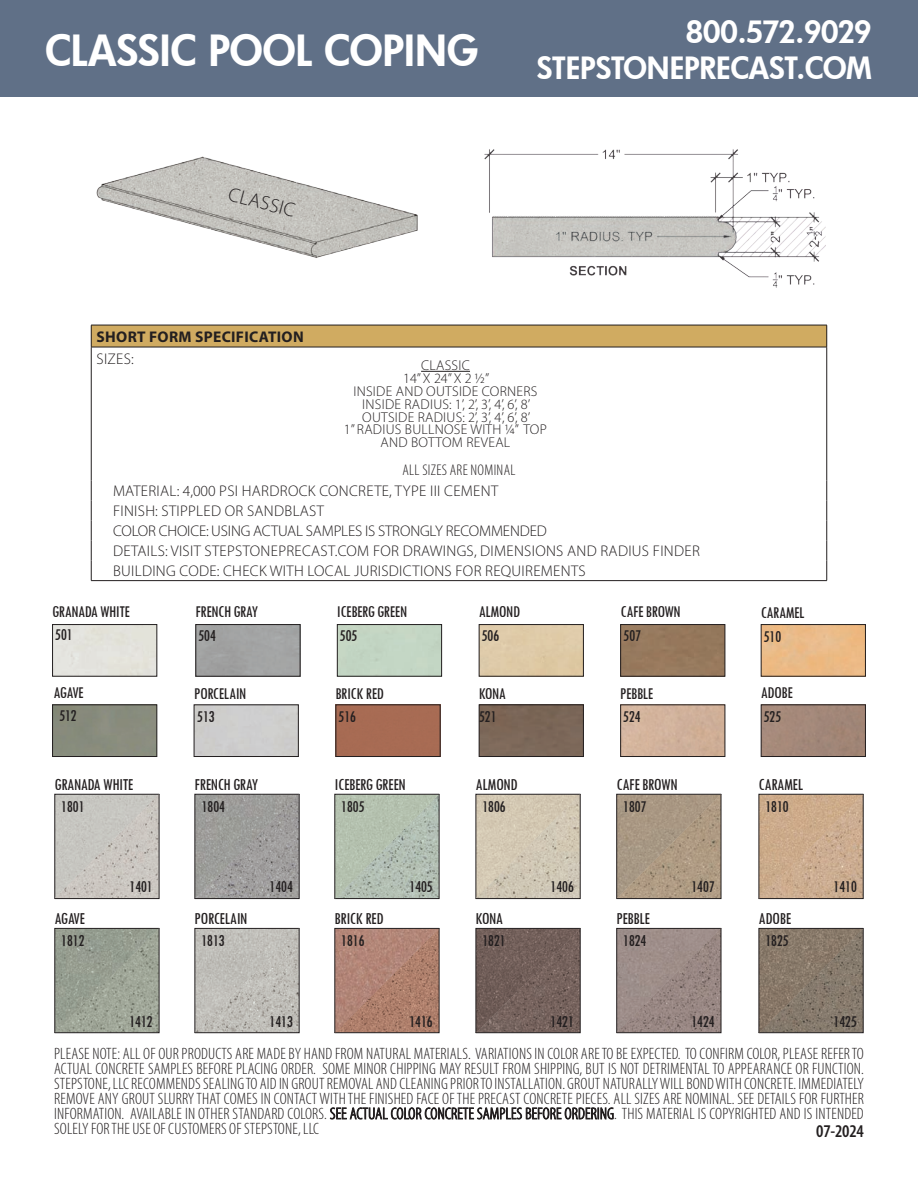
<style>
.page{position:relative;width:918px;height:1188px;background:#fff}
.page>*{position:absolute;margin:0;border:0;box-sizing:border-box;transform-origin:0 0}
.t1{font:800 42px "Futura";color:#fff}
.t2{font:800 30px/36px "Futura";letter-spacing:-.005em;color:#fff;text-align:right}
.t3{font:300 19.95px "Myriad Pro";color:#231f20}
.t4{font:600 condensed 18px "Myriad Pro";letter-spacing:-.01em;color:#231f20}
.t5{font:condensed 17.4px "Tw Cen";letter-spacing:-.025em;color:#231f20}
.t6{font:condensed 17.1px "Tw Cen";letter-spacing:-.025em;color:#231f20}
.t7{font:300 condensed 16.5px/15px "Myriad Pro";letter-spacing:.01em;color:#231f20;text-align:justify}
.t8{font:300 15.45px "Myriad Pro";letter-spacing:.02em;color:#231f20}
.t9{font:300 15.45px "Myriad Pro";letter-spacing:-.01em;color:#231f20}
.t10{font:700 15.45px "Myriad Pro";letter-spacing:.02em;color:#231f20}
.t11{font:300 condensed 15.45px "Myriad Pro";letter-spacing:.02em;color:#231f20}
.t12{font:300 14.25px/12.9px "Myriad Pro";letter-spacing:.02em;color:#231f20;text-align:center}
</style>
<div class="page">
<div style="left:0;top:0;width:918px;height:97px;background:#607087"></div>
<img style="left:484px;top:149px;width:341px;height:139px">
<img style="left:96px;top:156px;width:322px;height:102px">
<div style="left:91px;top:325px;width:736px;height:22px;background:#d0ab61"></div>
<hr style="left:91px;top:325px;width:736px;height:1px;background:#231f20">
<svg style="left:91px;top:325px;width:1px;height:22px"></svg>
<svg style="left:826px;top:325px;width:1px;height:22px"></svg>
<hr style="left:91px;top:347px;width:1px;height:134px;background:#231f20">
<hr style="left:826px;top:347px;width:1px;height:134px;background:#231f20">
<svg style="left:91px;top:481px;width:1px;height:99px"></svg>
<svg style="left:826px;top:481px;width:1px;height:99px"></svg>
<hr style="left:91px;top:580px;width:736px;height:1px;background:#231f20">
<hr style="left:91px;top:347px;width:736px;height:1px;background:#231f20">
<div style="left:479px;top:624px;width:105px;height:53px;border:1px solid #231f20"></div>
<div style="left:52px;top:624px;width:105px;height:53px;border:1px solid #231f20"></div>
<div style="left:622px;top:626px;width:101px;height:49px;background:#96795d"></div>
<div style="left:620px;top:624px;width:105px;height:53px;border:1px solid #231f20"></div>
<div style="left:195px;top:624px;width:105px;height:53px;border:1px solid #231f20"></div>
<div style="left:337px;top:624px;width:105px;height:53px;border:1px solid #231f20"></div>
<div style="left:52px;top:704px;width:105px;height:53px;border:1px solid #231f20"></div>
<div style="left:338px;top:706px;width:101px;height:49px;background:#a86b53"></div>
<div style="left:336px;top:704px;width:105px;height:53px;border:1px solid #231f20"></div>
<div style="left:761px;top:624px;width:105px;height:53px;border:1px solid #231f20"></div>
<div style="left:620px;top:704px;width:105px;height:53px;border:1px solid #231f20"></div>
<div style="left:194px;top:704px;width:105px;height:53px;border:1px solid #231f20"></div>
<div style="left:481px;top:706px;width:101px;height:49px;background:#7b6758"></div>
<div style="left:479px;top:704px;width:105px;height:53px;border:1px solid #231f20"></div>
<div style="left:761px;top:704px;width:105px;height:53px;border:1px solid #231f20"></div>
<svg style="left:54px;top:794px;width:106px;height:105px;background:#c1bfb9"></svg>
<svg style="left:475px;top:794px;width:106px;height:105px;background:#cbc1ae"></svg>
<svg style="left:194px;top:794px;width:106px;height:105px;background:#9a9997"></svg>
<svg style="left:616px;top:794px;width:106px;height:105px;background:#a6947f"></svg>
<svg style="left:758px;top:794px;width:106px;height:105px;background:#c6a78a"></svg>
<svg style="left:334px;top:794px;width:106px;height:105px;background:#adb8aa"></svg>
<svg style="left:475px;top:928px;width:106px;height:105px;background:#715f5a"></svg>
<svg style="left:54px;top:928px;width:106px;height:105px;background:#969c8f"></svg>
<svg style="left:616px;top:928px;width:106px;height:105px;background:#958581"></svg>
<svg style="left:194px;top:928px;width:106px;height:105px;background:#b9b8b2"></svg>
<svg style="left:758px;top:928px;width:106px;height:105px;background:#847769"></svg>
<svg style="left:334px;top:928px;width:106px;height:105px;background:#aa7f6f"></svg>
<hr style="left:421px;top:371px;width:49px;height:1px;background:#231f20">
<p class="t1" style="left:46px;top:22px;width:434px">CLASSIC POOL COPING</p>
<p class="t3" style="left:232px;top:183px;width:70px;rotate:15deg">CLASSIC</p>
<h2 class="t2" style="left:537px;top:13px;width:336px">800.572.9029<br>STEPSTONEPRECAST.COM</h2>
<p class="t10" style="left:97px;top:327px;width:209px">SHORT FORM SPECIFICATION</p>
<p class="t8" style="left:97px;top:350px;width:39px">SIZES:</p>
<p class="t12" style="left:421px;top:359px;width:50px">CLASSIC</p>
<p class="t12" style="left:403px;top:372px;width:88px">14” X 24” X 2 1/2”</p>
<p class="t12" style="left:353px;top:385px;width:186px">INSIDE AND OUTSIDE CORNERS</p>
<p class="t12" style="left:362px;top:398px;width:170px">INSIDE RADIUS: 1’, 2’, 3’, 4’, 6’, 8’</p>
<p class="t12" style="left:362px;top:411px;width:170px">OUTSIDE RADIUS: 2’, 3’, 4’, 6’, 8’</p>
<p class="t12" style="left:344px;top:424px;width:204px">1” RADIUS BULLNOSE WITH 1/4” TOP<br>AND BOTTOM REVEAL</p>
<p class="t11" style="left:402px;top:462px;width:115px">ALL SIZES ARE NOMINAL</p>
<p class="t8" style="left:113px;top:483px;width:387px">MATERIAL: 4,000 PSI HARDROCK CONCRETE, TYPE III CEMENT</p>
<p class="t8" style="left:113px;top:503px;width:212px">FINISH: STIPPLED OR SANDBLAST</p>
<p class="t9" style="left:113px;top:523px;width:435px">COLOR CHOICE: USING ACTUAL SAMPLES IS STRONGLY RECOMMENDED</p>
<p class="t8" style="left:113px;top:543px;width:588px">DETAILS: VISIT STEPSTONEPRECAST.COM FOR DRAWINGS, DIMENSIONS AND RADIUS FINDER</p>
<p class="t8" style="left:113px;top:563px;width:474px">BUILDING CODE: CHECK WITH LOCAL JURISDICTIONS FOR REQUIREMENTS</p>
<p class="t6" style="left:621px;top:602px;width:62px">CAFE BROWN</p>
<p class="t6" style="left:623px;top:625px;width:19px">507</p>
<p class="t6" style="left:52px;top:601px;width:79px">GRANADA WHITE</p>
<p class="t6" style="left:55px;top:625px;width:19px">501</p>
<p class="t6" style="left:479px;top:602px;width:43px">ALMOND</p>
<p class="t6" style="left:481px;top:625px;width:19px">506</p>
<p class="t6" style="left:195px;top:602px;width:64px">FRENCH GRAY</p>
<p class="t6" style="left:198px;top:625px;width:19px">504</p>
<p class="t6" style="left:337px;top:602px;width:72px">ICEBERG GREEN</p>
<p class="t6" style="left:340px;top:625px;width:19px">505</p>
<p class="t6" style="left:761px;top:603px;width:46px">CARAMEL</p>
<p class="t6" style="left:763px;top:626px;width:19px">510</p>
<p class="t6" style="left:54px;top:682px;width:32px">AGAVE</p>
<p class="t6" style="left:59px;top:706px;width:19px">512</p>
<p class="t6" style="left:194px;top:683px;width:54px">PORCELAIN</p>
<p class="t6" style="left:197px;top:707px;width:19px">513</p>
<p class="t6" style="left:335px;top:683px;width:50px">BRICK RED</p>
<p class="t6" style="left:338px;top:707px;width:19px">516</p>
<p class="t6" style="left:479px;top:683px;width:29px">KONA</p>
<p class="t6" style="left:479px;top:707px;width:19px">521</p>
<p class="t6" style="left:620px;top:683px;width:35px">PEBBLE</p>
<p class="t6" style="left:623px;top:707px;width:19px">524</p>
<p class="t6" style="left:761px;top:683px;width:34px">ADOBE</p>
<p class="t6" style="left:763px;top:706px;width:19px">525</p>
<p class="t5" style="left:55px;top:774px;width:80px">GRANADA WHITE</p>
<p class="t5" style="left:195px;top:774px;width:65px">FRENCH GRAY</p>
<p class="t5" style="left:335px;top:774px;width:73px">ICEBERG GREEN</p>
<p class="t5" style="left:476px;top:774px;width:44px">ALMOND</p>
<p class="t5" style="left:616px;top:774px;width:63px">CAFE BROWN</p>
<p class="t5" style="left:759px;top:774px;width:46px">CARAMEL</p>
<p class="t6" style="left:765px;top:796px;width:25px">1810</p>
<p class="t6" style="left:61px;top:796px;width:25px">1801</p>
<p class="t6" style="left:201px;top:796px;width:25px">1804</p>
<p class="t6" style="left:341px;top:796px;width:25px">1805</p>
<p class="t6" style="left:482px;top:796px;width:25px">1806</p>
<p class="t6" style="left:623px;top:796px;width:25px">1807</p>
<p class="t6" style="left:129px;top:877px;width:25px">1401</p>
<p class="t6" style="left:269px;top:877px;width:25px">1404</p>
<p class="t6" style="left:409px;top:877px;width:25px">1405</p>
<p class="t6" style="left:550px;top:877px;width:25px">1406</p>
<p class="t6" style="left:691px;top:877px;width:25px">1407</p>
<p class="t5" style="left:55px;top:908px;width:32px">AGAVE</p>
<p class="t5" style="left:195px;top:908px;width:54px">PORCELAIN</p>
<p class="t5" style="left:335px;top:908px;width:51px">BRICK RED</p>
<p class="t5" style="left:476px;top:908px;width:29px">KONA</p>
<p class="t5" style="left:616px;top:908px;width:35px">PEBBLE</p>
<p class="t5" style="left:759px;top:908px;width:34px">ADOBE</p>
<p class="t6" style="left:61px;top:931px;width:25px">1812</p>
<p class="t6" style="left:623px;top:931px;width:25px">1824</p>
<p class="t6" style="left:765px;top:930px;width:25px">1825</p>
<p class="t6" style="left:201px;top:931px;width:25px">1813</p>
<p class="t6" style="left:341px;top:931px;width:25px">1816</p>
<p class="t6" style="left:482px;top:931px;width:25px">1821</p>
<p class="t6" style="left:129px;top:1011px;width:25px">1412</p>
<p class="t6" style="left:269px;top:1011px;width:25px">1413</p>
<p class="t6" style="left:409px;top:1011px;width:25px">1416</p>
<p class="t6" style="left:550px;top:1011px;width:25px">1421</p>
<p class="t6" style="left:691px;top:1011px;width:25px">1424</p>
<p class="t6" style="left:833px;top:877px;width:25px">1410</p>
<p class="t6" style="left:833px;top:1011px;width:25px">1425</p>
<p class="t7" style="left:54px;top:1046px;width:811px">PLEASE NOTE: ALL OF OUR PRODUCTS ARE MADE BY HAND FROM NATURAL MATERIALS. VARIATIONS IN COLOR ARE TO BE EXPECTED. TO CONFIRM COLOR, PLEASE REFER TO ACTUAL CONCRETE SAMPLES BEFORE PLACING ORDER. SOME MINOR CHIPPING MAY RESULT FROM SHIPPING, BUT IS NOT DETRIMENTAL TO APPEARANCE OR FUNCTION.<br>STEPSTONE, LLC RECOMMENDS SEALING TO AID IN GROUT REMOVAL AND CLEANING PRIOR TO INSTALLATION. GROUT NATURALLY WILL BOND WITH CONCRETE. IMMEDIATELY REMOVE ANY GROUT SLURRY THAT COMES IN CONTACT WITH THE FINISHED FACE OF THE PRECAST CONCRETE PIECES. ALL SIZES ARE NOMINAL. SEE DETAILS FOR FURTHER INFORMATION. AVAILABLE IN OTHER STANDARD COLORS. SEE ACTUAL COLOR CONCRETE SAMPLES BEFORE ORDERING. THIS MATERIAL IS COPYRIGHTED AND IS INTENDED SOLELY FOR THE USE OF CUSTOMERS OF STEPSTONE, LLC</p>
<p class="t4" style="left:816px;top:1121px;width:49px">07-2024</p>
</div>
